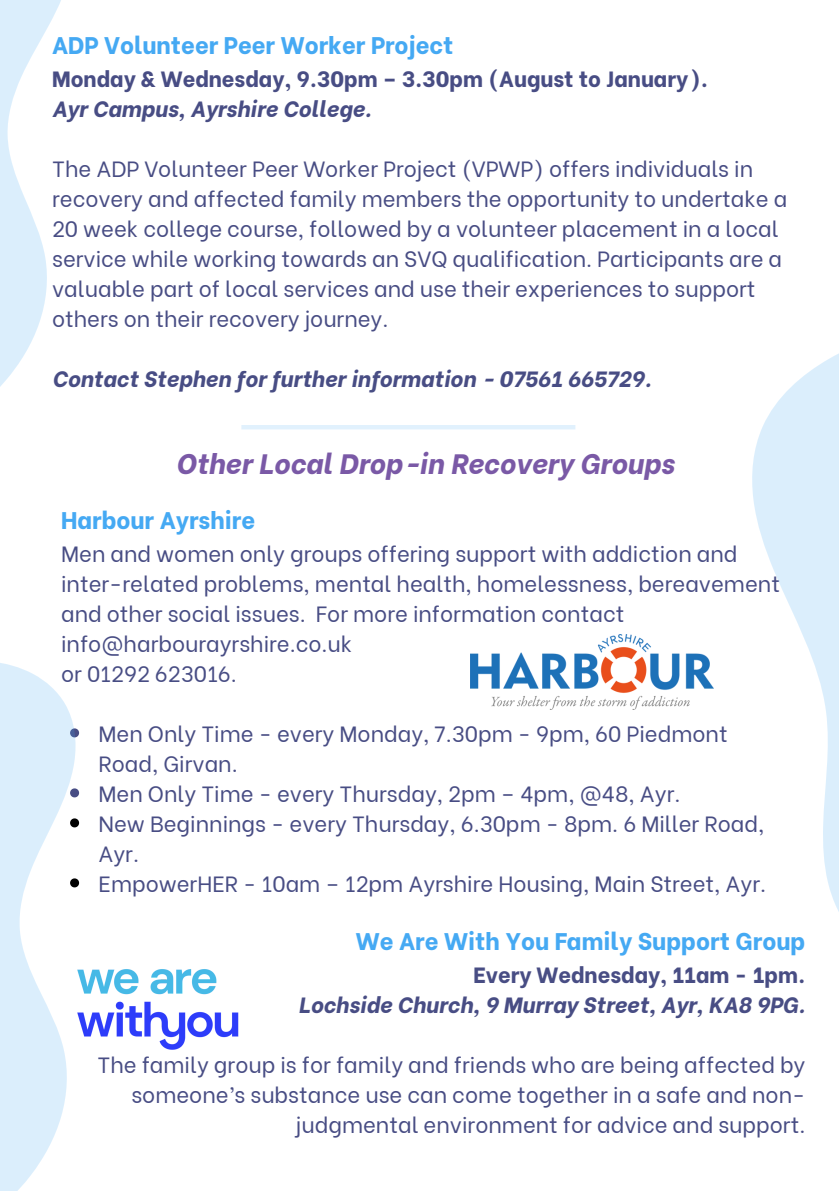
<style>
.page{position:relative;width:839px;height:1191px;background:#fff}
.page>*{position:absolute;margin:0;border:0;box-sizing:border-box;transform-origin:0 0}
.t1{font:italic 800 28px "Be Vietnam";color:#7a59a6}
.t2{font:800 24px "Be Vietnam";color:#45a9f3}
.t3{font:22px/30px "Be Vietnam";color:#484d84}
.t4{font:italic 800 22px/30px "Be Vietnam";color:#484d84;text-align:right}
.t5{font:800 22px/30px "Be Vietnam";color:#484d84}
.s1{font-style:italic}
.s2{font-style:normal}
</style>
<div class="page">
<img style="left:470px;top:635px;width:243px;height:75px">
<img style="left:154px;top:969px;width:85px;height:81px">
<svg style="left:752px;top:354px;width:86px;height:556px"></svg>
<svg style="left:0;top:663px;width:154px;height:528px"></svg>
<svg style="left:0;top:0;width:61px;height:387px"></svg>
<hr style="left:241px;top:425px;width:334px;height:4px;background:#e1f1fd">
<p class="t2" style="left:52px;top:25px;width:403px">ADP Volunteer Peer Worker Project</p>
<p class="t5" style="left:52px;top:61px;width:657px">Monday &amp; Wednesday, 9.30pm – 3.30pm (August to January).<br><span class="s1">Ayr Campus, Ayrshire College.</span></p>
<p class="t3" style="left:52px;top:151px;width:736px">The ADP Volunteer Peer Worker Project (VPWP) offers individuals in recovery and affected family members the opportunity to undertake a 20 week college course, followed by a volunteer placement in a local service while working towards an SVQ qualification. Participants are a valuable part of local services and use their experiences to support others on their recovery journey.</p>
<p class="t4" style="left:52px;top:361px;width:601px">Contact Stephen for further information - 07561 665729.</p>
<p class="t1" style="left:176px;top:441px;width:500px">Other Local Drop-in Recovery Groups</p>
<h2 class="t2" style="left:61px;top:500px;width:196px">Harbour Ayrshire</h2>
<p class="t3" style="left:61px;top:537px;width:720px">Men and women only groups offering support with addiction and inter-related problems, mental health, homelessness, bereavement and other social issues. For more information contact</p>
<h2 class="t3" style="left:61px;top:627px;width:292px">info@harbourayrshire.co.uk</h2>
<p class="t3" style="left:61px;top:657px;width:177px">or 01292 623016.</p>
<h1 class="t3" style="left:98px;top:717px;width:630px">Men Only Time - every Monday, 7.30pm - 9pm, 60 Piedmont<br>Road, Girvan.</h1>
<p class="t3" style="left:98px;top:777px;width:583px">Men Only Time - every Thursday, 2pm – 4pm, @48, Ayr.</p>
<p class="t3" style="left:98px;top:807px;width:667px">New Beginnings - every Thursday, 6.30pm - 8pm. 6 Miller Road,<br>Ayr.</p>
<p class="t3" style="left:98px;top:867px;width:669px">EmpowerHER - 10am – 12pm Ayrshire Housing, Main Street, Ayr.</p>
<p class="t2" style="left:356px;top:922px;width:451px">We Are With You Family Support Group</p>
<p class="t4" style="left:298px;top:958px;width:508px"><span class="s2">Every Wednesday, 11am - 1pm.<br></span>Lochside Church, 9 Murray Street, Ayr, KA8 9PG.</p>
<p class="t3" style="left:97px;top:1048px;width:709px;text-align:right">The family group is for family and friends who are being affected by someone’s substance use can come together in a safe and non&shy;judgmental environment for advice and support.</p>
</div>
